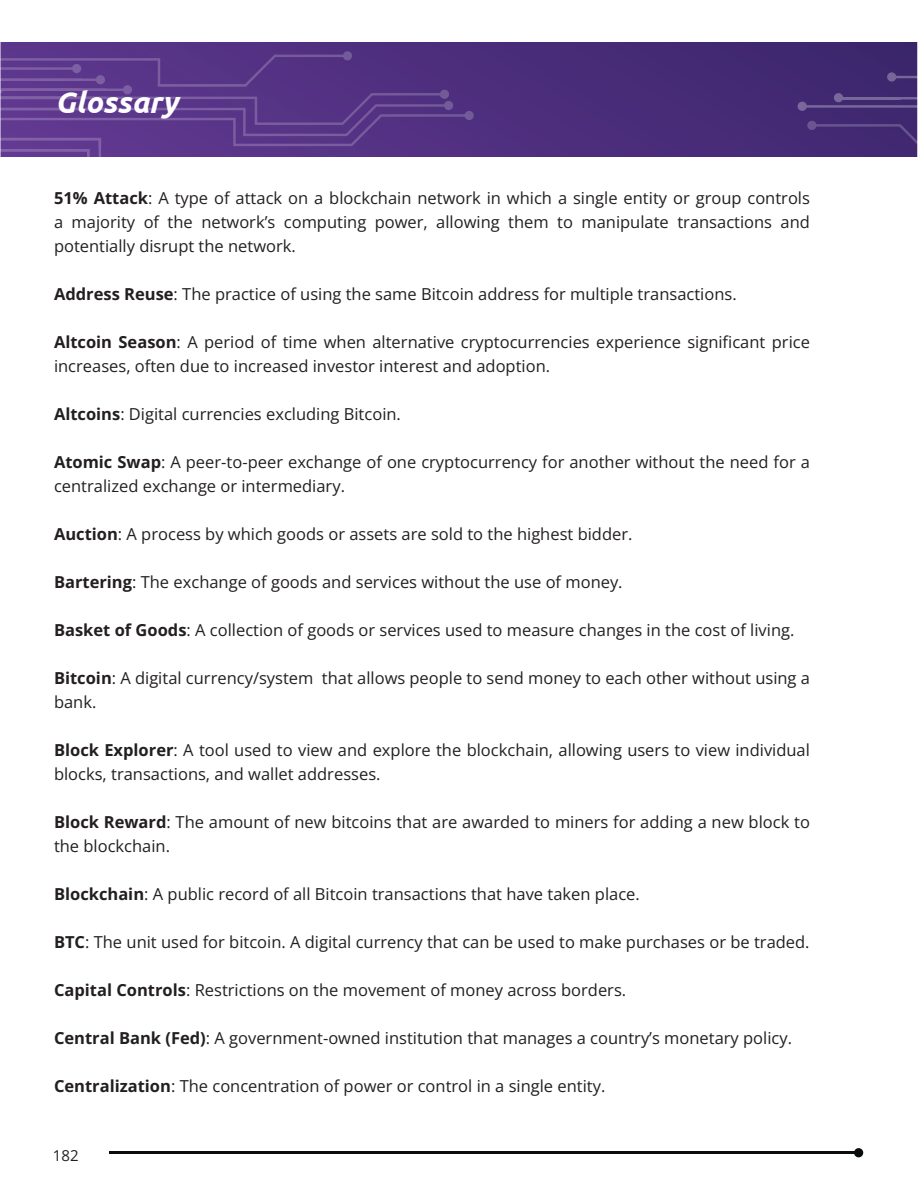
<style>
.page{position:relative;width:918px;height:1188px;background:#fff}
.page>*{position:absolute;margin:0;border:0;box-sizing:border-box;transform-origin:0 0}
.t1{font:italic 700 30px "Ubuntu";color:#fff}
.t2{font:16.5px/24px "Open Sans";color:#231f20}
.t3{font:15px "Open Sans";color:#231f20}
.s1{font-weight:700}
</style>
<div class="page">
<svg style="left:2px;top:43px;width:800px;height:113px;background:#482c78"></svg>
<div style="left:798px;top:102px;width:9px;height:9px;background:#7b689c;border-radius:50%"></div>
<svg style="left:2px;top:51px;width:472px;height:105px;background:#5b388a"></svg>
<hr style="left:109px;top:1152px;width:746px;height:2px;background:#080c0d">
<svg style="left:802px;top:42px;width:116px;height:1116px"></svg>
<p class="t1" style="left:55px;top:84px;width:124px">Glossary</p>
<p class="t2" style="left:54px;top:186px;width:758px;text-align:justify"><span class="s1">51% Attack</span>: A type of attack on a blockchain network in which a single entity or group controls a majority of the network’s computing power, allowing them to manipulate transactions and potentially disrupt the network.</p>
<p class="t2" style="left:54px;top:282px;width:684px"><span class="s1">Address Reuse</span>: The practice of using the same Bitcoin address for multiple transactions.</p>
<p class="t2" style="left:54px;top:330px;width:758px"><span class="s1">Altcoin Season</span>: A period of time when alternative cryptocurrencies experience significant price increases, often due to increased investor interest and adoption.</p>
<p class="t2" style="left:54px;top:402px;width:348px"><span class="s1">Altcoins</span>: Digital currencies excluding Bitcoin.</p>
<p class="t2" style="left:54px;top:450px;width:758px"><span class="s1">Atomic Swap</span>: A peer-to-peer exchange of one cryptocurrency for another without the need for a centralized exchange or intermediary.</p>
<p class="t2" style="left:54px;top:522px;width:580px"><span class="s1">Auction</span>: A process by which goods or assets are sold to the highest bidder.</p>
<p class="t2" style="left:54px;top:570px;width:570px"><span class="s1">Bartering</span>: The exchange of goods and services without the use of money.</p>
<p class="t2" style="left:54px;top:618px;width:742px"><span class="s1">Basket of Goods</span>: A collection of goods or services used to measure changes in the cost of living.</p>
<p class="t2" style="left:54px;top:666px;width:758px"><span class="s1">Bitcoin</span>: A digital currency/system that allows people to send money to each other without using a bank.</p>
<p class="t2" style="left:54px;top:738px;width:757px"><span class="s1">Block Explorer</span>: A tool used to view and explore the blockchain, allowing users to view individual blocks, transactions, and wallet addresses.</p>
<p class="t2" style="left:54px;top:810px;width:757px"><span class="s1">Block Reward</span>: The amount of new bitcoins that are awarded to miners for adding a new block to the blockchain.</p>
<p class="t2" style="left:54px;top:882px;width:587px"><span class="s1">Blockchain</span>: A public record of all Bitcoin transactions that have taken place.</p>
<p class="t2" style="left:54px;top:930px;width:757px"><span class="s1">BTC</span>: The unit used for bitcoin. A digital currency that can be used to make purchases or be traded.</p>
<p class="t2" style="left:54px;top:978px;width:574px"><span class="s1">Capital Controls</span>: Restrictions on the movement of money across borders.</p>
<p class="t2" style="left:54px;top:1026px;width:740px"><span class="s1">Central Bank (Fed)</span>: A government-owned institution that manages a country’s monetary policy.</p>
<p class="t2" style="left:54px;top:1074px;width:553px"><span class="s1">Centralization</span>: The concentration of power or control in a single entity.</p>
<p class="t3" style="left:53px;top:1145px;width:27px">182</p>
</div>
